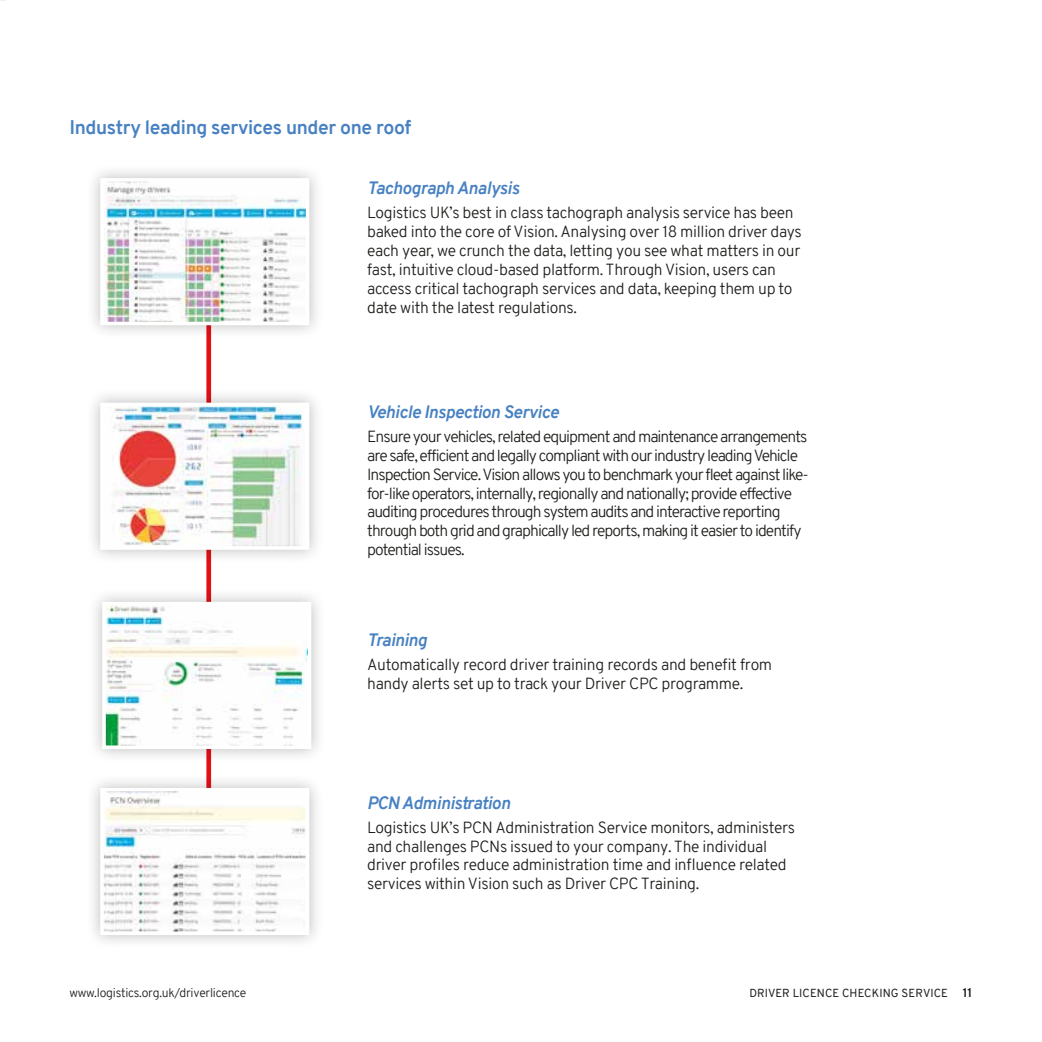
<style>
.page{position:relative;width:1042px;height:1042px;background:#fff}
.page>*{position:absolute;margin:0;border:0;box-sizing:border-box;transform-origin:0 0}
.t1{font:700 19.25px "Overpass";letter-spacing:-.02em;color:#4881c2}
.t2{font:italic 700 17.5px "Overpass";letter-spacing:-.02em;color:#4881c2}
.t3{font:300 15.75px/18.9px "Overpass";letter-spacing:-.02em;color:#1d1d1b}
.t4{font:300 15.75px/18.9px "Overpass";letter-spacing:-.06em;color:#1d1d1b}
.t5{font:300 12.25px "Overpass";letter-spacing:-.02em;color:#1d1d1b}
.t6{font:11.38px "Overpass";letter-spacing:.01em;color:#1d1d1b}
.s1{font-weight:700;font-size:12.25px}
</style>
<div class="page">
<div style="left:206px;top:214px;width:5px;height:658px;background:#e30f13"></div>
<div style="left:86px;top:388px;width:238px;height:177px;background:#1d1d1b;opacity:.3"></div>
<img style="left:98px;top:401px;width:213px;height:150px">
<div style="left:88px;top:587px;width:238px;height:177px;background:#1d1d1b;opacity:.3"></div>
<svg style="left:100px;top:600px;width:213px;height:151px"></svg>
<div style="left:86px;top:164px;width:238px;height:176px;background:#1d1d1b;opacity:.3"></div>
<img style="left:98px;top:176px;width:213px;height:151px">
<div style="left:86px;top:773px;width:238px;height:177px;background:#1d1d1b;opacity:.3"></div>
<svg style="left:98px;top:786px;width:213px;height:151px"></svg>
<p class="t1" style="left:69px;top:113px;width:343px">Industry leading services under one roof</p>
<p class="t2" style="left:367px;top:176px;width:154px">Tachograph Analysis</p>
<p class="t3" style="left:367px;top:203px;width:436px">Logistics UK’s best in class tachograph analysis service has been baked into the core of Vision. Analysing over 18 million driver days each year, we crunch the data, letting you see what matters in our fast, intuitive cloud-based platform. Through Vision, users can access critical tachograph services and data, keeping them up to date with the latest regulations.</p>
<p class="t2" style="left:367px;top:399px;width:193px">Vehicle Inspection Service</p>
<p class="t4" style="left:367px;top:427px;width:443px">Ensure your vehicles, related equipment and maintenance arrangements are safe, efficient and legally compliant with our industry leading Vehicle Inspection Service. Vision allows you to benchmark your fleet against like&shy;for-like operators, internally, regionally and nationally; provide effective auditing procedures through system audits and interactive reporting through both grid and graphically led reports, making it easier to identify potential issues.</p>
<p class="t2" style="left:367px;top:627px;width:61px">Training</p>
<p class="t3" style="left:367px;top:655px;width:406px">Automatically record driver training records and benefit from handy alerts set up to track your Driver CPC programme.</p>
<p class="t2" style="left:367px;top:790px;width:145px">PCN Administration</p>
<p class="t3" style="left:367px;top:818px;width:429px">Logistics UK’s PCN Administration Service monitors, administers and challenges PCNs issued to your company. The individual driver profiles reduce administration time and influence related services within Vision such as Driver CPC Training.</p>
<p class="t5" style="left:69px;top:984px;width:178px">www.logistics.org.uk/driverlicence</p>
<p class="t6" style="left:749px;top:985px;width:225px">DRIVER LICENCE CHECKING SERVICE <span class="s1">11</span></p>
</div>
